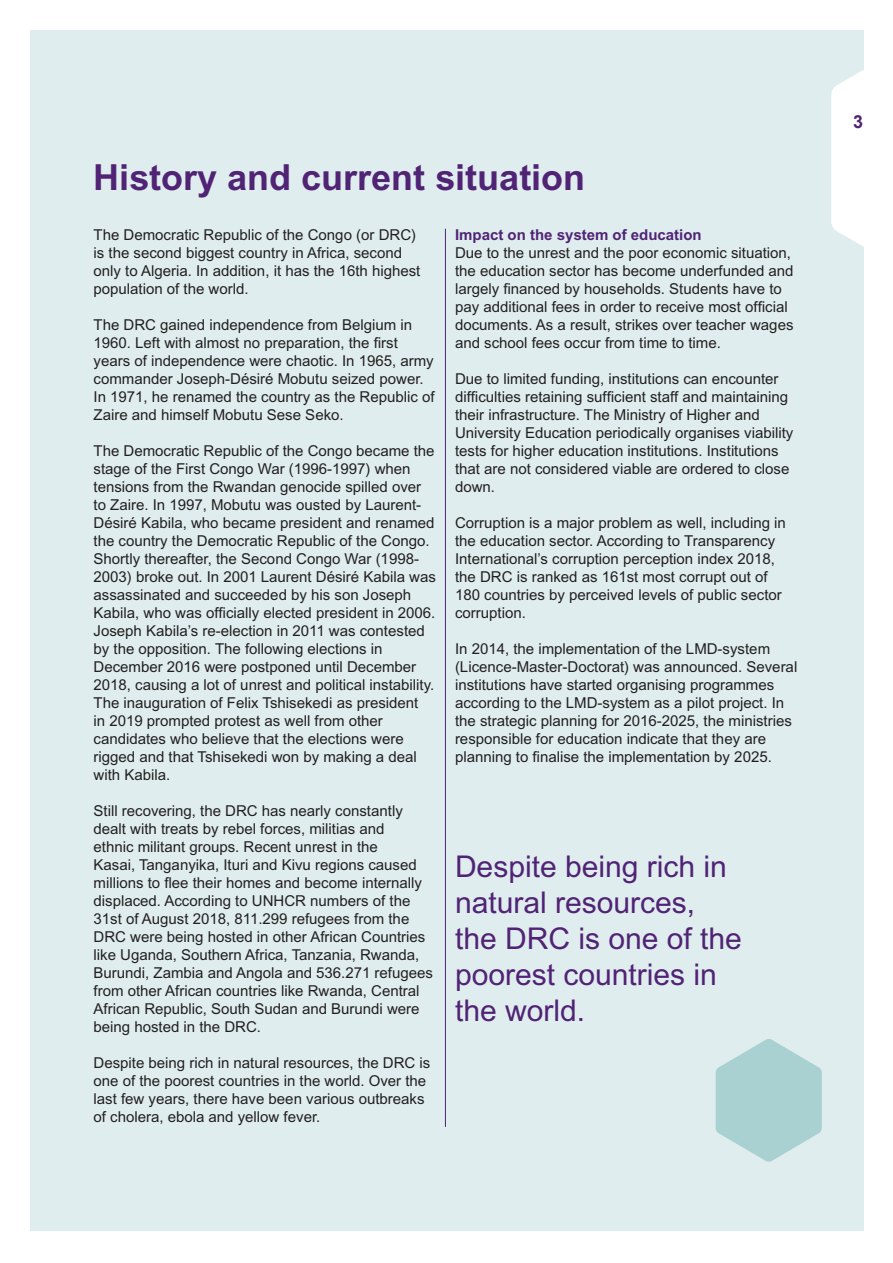
<style>
.page{position:relative;width:893px;height:1263px;background:#fff}
.page>*{position:absolute;margin:0;border:0;box-sizing:border-box;transform-origin:0 0}
.t1{font:700 36px "Arial MT Std";color:#512375}
.t2{font:30px/36px "Arial MT Std";color:#512375}
.t3{font:700 18px "Arial";color:#512375}
.t4{font:15px/18px "Arial MT Std";color:#231f20}
.Bullit_points{font:700 15px "Arial MT Std";color:#512375}
</style>
<div class="page">
<div style="left:30px;top:30px;width:833px;height:1201px;background:#dfedee"></div>
<svg style="left:831px;top:30px;width:33px;height:267px"></svg>
<hr style="left:445px;top:229px;width:1px;height:898px;background:#512375">
<svg style="left:716px;top:1039px;width:106px;height:123px"></svg>
<p class="t1" style="left:93px;top:156px;width:494px">History and current situation</p>
<p class="t4" style="left:94px;top:225px;width:328px">The Democratic Republic of the Congo (or DRC) is the second biggest country in Africa, second only to Algeria. In addition, it has the 16th highest population of the world.</p>
<p class="t4" style="left:94px;top:315px;width:343px">The DRC gained independence from Belgium in 1960. Left with almost no preparation, the first years of independence were chaotic. In 1965, army commander Joseph-Désiré Mobutu seized power.<br>In 1971, he renamed the country as the Republic of Zaire and himself Mobutu Sese Seko.</p>
<p class="t4" style="left:94px;top:441px;width:342px">The Democratic Republic of the Congo became the stage of the First Congo War (1996-1997) when tensions from the Rwandan genocide spilled over to Zaire. In 1997, Mobutu was ousted by Laurent-Désiré Kabila, who became president and renamed the country the Democratic Republic of the Congo.</p>
<p class="t4" style="left:94px;top:549px;width:344px">Shortly thereafter, the Second Congo War (1998- 2003) broke out. In 2001 Laurent Désiré Kabila was assassinated and succeeded by his son Joseph Kabila, who was officially elected president in 2006.</p>
<p class="t4" style="left:94px;top:621px;width:342px">Joseph Kabila’s re-election in 2011 was contested by the opposition. The following elections in December 2016 were postponed until December 2018, causing a lot of unrest and political instability.<br>The inauguration of Felix Tshisekedi as president<br>in 2019 prompted protest as well from other candidates who believe that the elections were rigged and that Tshisekedi won by making a deal with Kabila.</p>
<p class="t4" style="left:94px;top:801px;width:341px">Still recovering, the DRC has nearly constantly dealt with treats by rebel forces, militias and<br>ethnic militant groups. Recent unrest in the<br>Kasai, Tanganyika, Ituri and Kivu regions caused millions to flee their homes and become internally displaced. According to UNHCR numbers of the 31st of August 2018, 811.299 refugees from the DRC were being hosted in other African Countries like Uganda, Southern Africa, Tanzania, Rwanda, Burundi, Zambia and Angola and 536.271 refugees from other African countries like Rwanda, Central African Republic, South Sudan and Burundi were being hosted in the DRC.</p>
<p class="t4" style="left:94px;top:1053px;width:338px">Despite being rich in natural resources, the DRC is one of the poorest countries in the world. Over the last few years, there have been various outbreaks of cholera, ebola and yellow fever.</p>
<p class="Bullit_points" style="left:455px;top:226px;width:248px">Impact on the system of education</p>
<p class="t4" style="left:455px;top:243px;width:340px">Due to the unrest and the poor economic situation, the education sector has become underfunded and largely financed by households. Students have to pay additional fees in order to receive most official documents. As a result, strikes over teacher wages and school fees occur from time to time.</p>
<p class="t4" style="left:455px;top:369px;width:340px">Due to limited funding, institutions can encounter difficulties retaining sufficient staff and maintaining their infrastructure. The Ministry of Higher and University Education periodically organises viability tests for higher education institutions. Institutions that are not considered viable are ordered to close down.</p>
<p class="t4" style="left:455px;top:513px;width:332px">Corruption is a major problem as well, including in the education sector. According to Transparency International’s corruption perception index 2018, the DRC is ranked as 161st most corrupt out of 180 countries by perceived levels of public sector corruption.</p>
<p class="t4" style="left:455px;top:639px;width:344px">In 2014, the implementation of the LMD-system (Licence-Master-Doctorat) was announced. Several institutions have started organising programmes according to the LMD-system as a pilot project. In the strategic planning for 2016-2025, the ministries responsible for education indicate that they are planning to finalise the implementation by 2025.</p>
<p class="t2" style="left:455px;top:848px;width:288px">Despite being rich in natural resources, the DRC is one of the poorest countries in the world.</p>
<p class="t3" style="left:853px;top:110px;width:12px">3</p>
</div>
